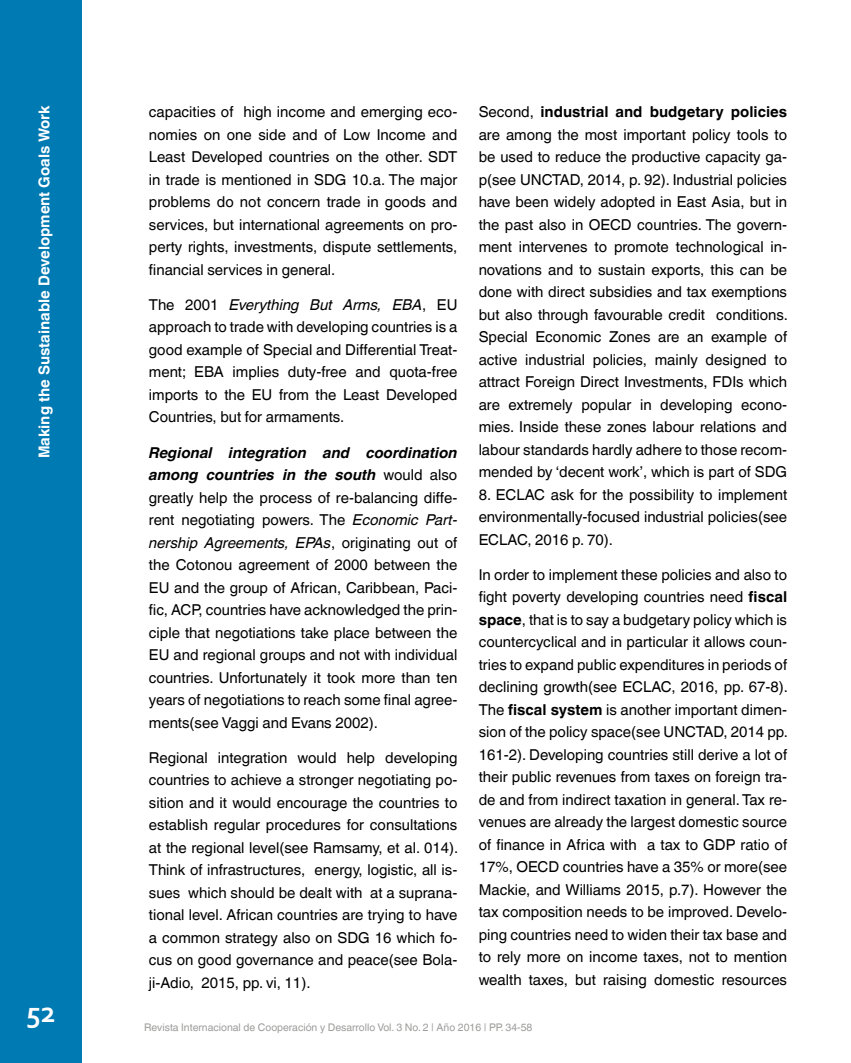
<style>
.page{position:relative;width:851px;height:1063px;background:#fff}
.page>*{position:absolute;margin:0;border:0;box-sizing:border-box;transform-origin:0 0}
.t1{font:700 30px "Corbel";color:#fff}
.t2{font:15px/22.5px "Helvetica World";color:#000;text-align:justify}
.t3{font:700 15px "Helvetica World";color:#fff}
.t4{font:10.5px "Helvetica World";color:#9d9d9c}
.s1{font-style:italic}
.s2{font-weight:700;font-style:italic}
.s3{font-weight:700}
</style>
<div class="page">
<div style="left:0;top:0;width:82px;height:1063px;background:#007ab3"></div>
<p class="t3" style="left:36px;top:458px;width:355px;rotate:-90deg">Making the Sustainable Development Goals Work</p>
<p class="t2" style="left:149px;top:101px;width:310px">capacities of high income and emerging eco&shy;nomies on one side and of Low Income and Least Developed countries on the other. SDT in trade is mentioned in SDG 10.a. The major problems do not concern trade in goods and services, but international agreements on pro&shy;perty rights, investments, dispute settlements, financial services in general.</p>
<p class="t2" style="left:149px;top:293px;width:310px">The 2001 <span class="s1">Everything But Arms, EBA</span>, EU approach to trade with developing countries is a good example of Special and Differential Treat&shy;ment; EBA implies duty-free and quota-free imports to the EU from the Least Developed Countries, but for armaments.</p>
<p class="t2" style="left:149px;top:441px;width:310px"><span class="s2">Regional integration and coordination among countries in the south</span> would also greatly help the process of re-balancing diffe&shy;rent negotiating powers. The <span class="s1">Economic Part&shy;nership Agreements, EPAs</span>, originating out of the Cotonou agreement of 2000 between the EU and the group of African, Caribbean, Paci&shy;fic, ACP, countries have acknowledged the prin&shy;ciple that negotiations take place between the EU and regional groups and not with individual countries. Unfortunately it took more than ten years of negotiations to reach some final agree&shy;ments(see Vaggi and Evans 2002).</p>
<p class="t2" style="left:149px;top:746px;width:311px">Regional integration would help developing countries to achieve a stronger negotiating po&shy;sition and it would encourage the countries to establish regular procedures for consultations at the regional level(see Ramsamy, et al. 014).<br>Think of infrastructures, energy, logistic, all is&shy;sues which should be dealt with at a suprana&shy;tional level. African countries are trying to have a common strategy also on SDG 16 which fo&shy;cus on good governance and peace(see Bola&shy;ji-Adio, 2015, pp. vi, 11).</p>
<p class="t2" style="left:478px;top:101px;width:311px">Second, <span class="s3">industrial and budgetary policies </span>are among the most important policy tools to be used to reduce the productive capacity ga&shy;p(see UNCTAD, 2014, p. 92). Industrial policies have been widely adopted in East Asia, but in the past also in OECD countries. The govern&shy;ment intervenes to promote technological in&shy;novations and to sustain exports, this can be done with direct subsidies and tax exemptions but also through favourable credit conditions.<br>Special Economic Zones are an example of active industrial policies, mainly designed to attract Foreign Direct Investments, FDIs which are extremely popular in developing econo&shy;mies. Inside these zones labour relations and labour standards hardly adhere to those recom&shy;mended by ‘decent work’, which is part of SDG</p>
<p class="t2" style="left:478px;top:483px;width:310px">8. ECLAC ask for the possibility to implement environmentally-focused industrial policies(see ECLAC, 2016 p. 70).</p>
<p class="t2" style="left:478px;top:563px;width:311px">In order to implement these policies and also to fight poverty developing countries need <span class="s3">fiscal space</span>, that is to say a budgetary policy which is countercyclical and in particular it allows coun&shy;tries to expand public expenditures in periods of declining growth(see ECLAC, 2016, pp. 67-8).<br>The <span class="s3">fiscal system</span> is another important dimen&shy;sion of the policy space(see UNCTAD, 2014 pp.<br>161-2). Developing countries still derive a lot of their public revenues from taxes on foreign tra&shy;de and from indirect taxation in general. Tax re&shy;venues are already the largest domestic source of finance in Africa with a tax to GDP ratio of 17%, OECD countries have a 35% or more(see Mackie, and Williams 2015, p.7). However the tax composition needs to be improved. Develo&shy;ping countries need to widen their tax base and to rely more on income taxes, not to mention wealth taxes, but raising domestic resources</p>
<h1 class="t1" style="left:26px;top:994px;width:31px">52</h1>
<p class="t4" style="left:144px;top:1021px;width:389px">Revista Internacional de Cooperación y Desarrollo Vol. 3 No. 2 | Año 2016 | PP. 34-58</p>
</div>
